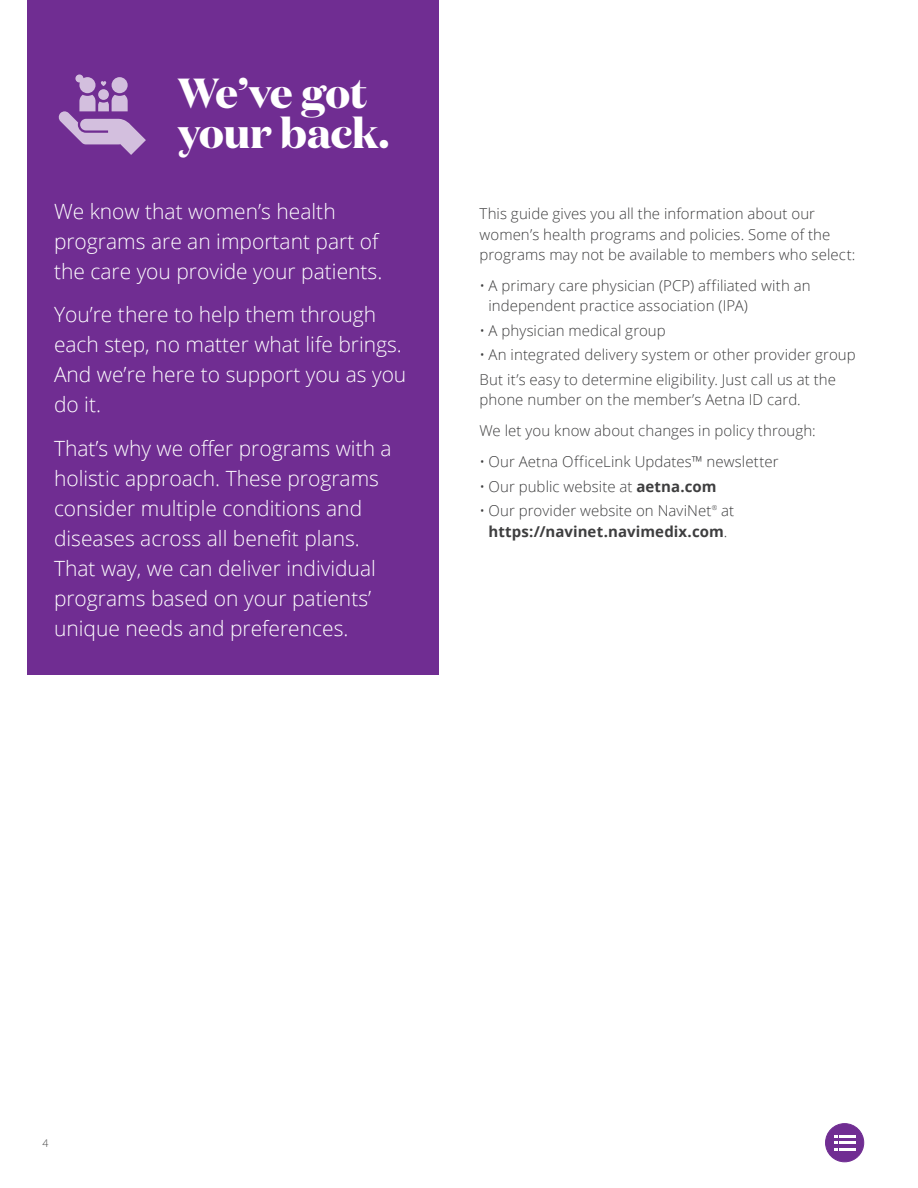
<style>
.page{position:relative;width:918px;height:1188px;background:#fff}
.page>*{position:absolute;margin:0;border:0;box-sizing:border-box;transform-origin:0 0}
.t1{font:700 42px/40.5px "Domaine Display";color:#fff}
.t2{font:300 21px/30px "Open Sans";color:#fff}
.t3{font:300 15px/20.2px "Open Sans";letter-spacing:.005em;color:#3e3e3f}
.t4{font:700 15px/20.2px "Open Sans";letter-spacing:.005em;color:#3e3e3f}
.t5{font:300 10.5px "Open Sans";color:#3e3e3f}
.t6{font:300 6.75px "Open Sans";color:#3e3e3f}
.s1{font-weight:700}
.s2{font-weight:300}
</style>
<div class="page">
<div style="left:27px;top:0;width:412px;height:675px;background:#702d92"></div>
<svg style="left:58px;top:74px;width:88px;height:81px"></svg>
<div style="left:826px;top:1124px;width:38px;height:38px;background:#702d92;border-radius:50%"></div>
<div style="left:825px;top:1123px;width:39px;height:39px;border:1px solid #702d92;border-radius:50%"></div>
<svg style="left:834px;top:1135px;width:21px;height:16px"></svg>
<hr style="left:839px;top:1148px;width:16px;height:3px;background:#fff">
<h2 class="t1" style="left:178px;top:72px;width:213px">We’ve got your back.</h2>
<p class="t2" style="left:54px;top:196px;width:330px">We know that women’s health programs are an important part of the care you provide your patients.</p>
<p class="t2" style="left:54px;top:299px;width:354px">You’re there to help them through each step, no matter what life brings.<br>And we’re here to support you as you do it.</p>
<p class="t2" style="left:54px;top:433px;width:339px">That’s why we offer programs with a holistic approach. These programs consider multiple conditions and diseases across all benefit plans.<br>That way, we can deliver individual programs based on your patients’ unique needs and preferences.</p>
<p class="t3" style="left:480px;top:203px;width:378px">This guide gives you all the information about our women’s health programs and policies. Some of the programs may not be available to members who select:</p>
<p class="t3" style="left:489px;top:275px;width:324px;text-indent:-9px">• A primary care physician (PCP) affiliated with an independent practice association (IPA)</p>
<p class="t3" style="left:480px;top:320px;width:188px">• A physician medical group</p>
<p class="t3" style="left:480px;top:344px;width:378px">• An integrated delivery system or other provider group</p>
<p class="t3" style="left:480px;top:369px;width:358px">But it’s easy to determine eligibility. Just call us at the phone number on the member’s Aetna ID card.</p>
<p class="t3" style="left:480px;top:420px;width:338px">We let you know about changes in policy through:</p>
<p class="t3" style="left:480px;top:451px;width:300px">• Our Aetna OfficeLink Updates™ newsletter</p>
<p class="t3" style="left:480px;top:476px;width:239px">• Our public website at <span class="s1">aetna.com</span></p>
<p class="t3" style="left:480px;top:500px;width:233px">• Our provider website on NaviNet</p>
<p class="t6" style="left:712px;top:503px;width:7px">®</p>
<p class="t4" style="left:489px;top:500px;width:247px;text-indent:233px"><span class="s2">at </span>https://navinet.navimedix.com<span class="s2">.</span></p>
<p class="t5" style="left:43px;top:1136px;width:7px">4</p>
</div>
